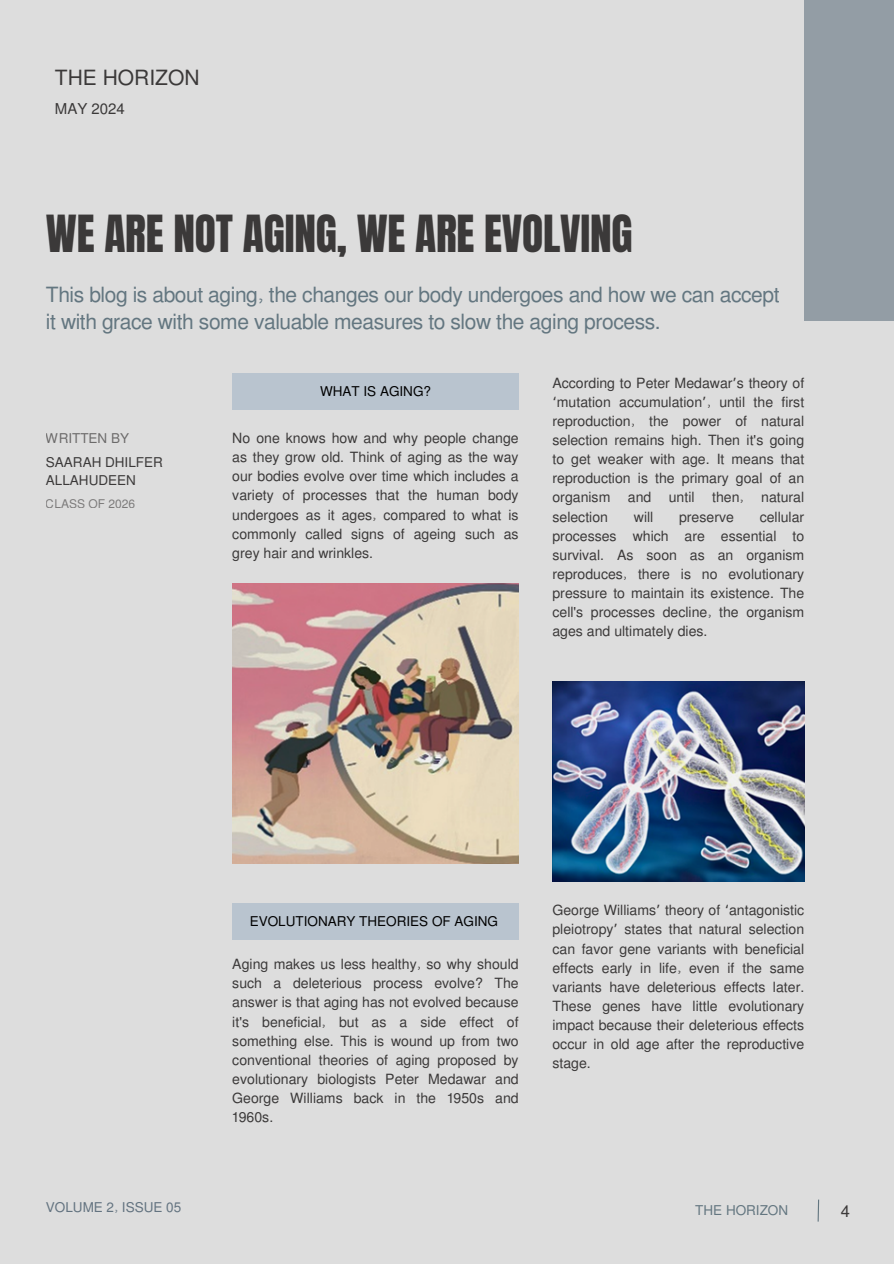
<style>
.page{position:relative;width:894px;height:1264px;background:#fff}
.page>*{position:absolute;margin:0;border:0;box-sizing:border-box;transform-origin:0 0}
.t1{font:43.5px "Anton";letter-spacing:-.005em;color:#3b3939}
.t2{font:21px/27px "Mukti";letter-spacing:-.02em;color:#637680}
.t3{font:21px "Mukti";color:#3b3939}
.t4{font:16.5px "Mukti";color:#3b3939}
.t5{font:15px "Mukti";color:#3b3939}
.t6{font:14.1px/19.2px "Mukti";color:#3b3939;text-align:justify}
.t7{font:13.5px "Mukti";color:#000}
.t8{font:13.5px/18px "Mukti";color:#3b3939}
.t9{font:13.5px "Mukti";color:#637380}
.t10{font:13.5px "Mukti";color:#637680}
.t11{font:12px "Mukti";color:#3b3939}
.s1{font-family:"Noto Sans Gurmukhi"}
</style>
<div class="page">
<div style="left:0;top:0;width:893px;height:1263px;background:#ddd"></div>
<div style="left:804px;top:0;width:89px;height:320px;background:#939da5"></div>
<svg style="left:817px;top:1199px;width:2px;height:23px"></svg>
<div style="left:232px;top:373px;width:286px;height:36px;background:#b9c4cf"></div>
<img style="left:232px;top:583px;width:286px;height:280px">
<div style="left:232px;top:903px;width:286px;height:36px;background:#b9c4cf"></div>
<img style="left:552px;top:681px;width:252px;height:200px">
<h4 class="t3" style="left:55px;top:62px;width:146px">THE HORIZON</h4>
<p class="t5" style="left:55px;top:98px;width:71px">MAY 2024</p>
<h5 class="t1" style="left:46px;top:202px;width:588px">WE ARE NOT AGING, WE ARE EVOLVING</h5>
<h4 class="t2" style="left:46px;top:280px;width:735px">This blog is about aging, the changes our body undergoes and how we can accept it with grace with some valuable measures to slow the aging process.</h4>
<h6 class="t7" style="left:320px;top:381px;width:112px">WHAT IS AGING?</h6>
<p class="t8" style="left:46px;top:428px;width:85px">WRITTEN BY</p>
<h3 class="t6" style="left:232px;top:427px;width:288px">No one knows how and why people change as they grow old. Think of aging as the way our bodies evolve over time which includes a variety of processes that the human body undergoes as it ages, compared to what is commonly called signs of ageing such as grey hair and wrinkles.</h3>
<h6 class="t8" style="left:46px;top:452px;width:118px">SAARAH DHILFER<br>ALLAHUDEEN</h6>
<p class="t11" style="left:46px;top:495px;width:91px">CLASS OF 2026</p>
<h5 class="t6" style="left:552px;top:372px;width:253px">According to Peter Medawar<span class="s1">’</span>s theory of <span class="s1">‘</span>mutation accumulation<span class="s1">’</span>, until the first reproduction, the power of natural selection remains high. Then it's going to get weaker with age. It means that reproduction is the primary goal of an organism and until then, natural selection</h5>
<h5 class="t6" style="left:552px;top:506px;width:253px;text-indent:207px">cellular processes which are essential to survival. As soon as an organism reproduces, there is no evolutionary pressure to maintain its existence. The cell's processes decline, the organism ages and ultimately dies.</h5>
<h5 class="t6" style="left:633px;top:506px;width:21px">will</h5>
<h5 class="t6" style="left:679px;top:506px;width:56px">preserve</h5>
<h5 class="t9" style="left:46px;top:1197px;width:137px">VOLUME 2, ISSUE 05</h5>
<h5 class="t7" style="left:250px;top:911px;width:250px">EVOLUTIONARY THEORIES OF AGING</h5>
<p class="t6" style="left:232px;top:953px;width:288px">Aging makes us less healthy, so why should such a deleterious process evolve? The answer is that aging has not evolved because it's beneficial, but as a side effect of something else. This is wound up from two conventional theories of aging proposed by evolutionary biologists Peter Medawar and George Williams back in the 1950s and 1960s.</p>
<h4 class="t6" style="left:552px;top:900px;width:253px">George Williams<span class="s1">’</span> theory of <span class="s1">‘</span>antagonistic pleiotropy<span class="s1">’</span> states that natural selection can favor gene variants with beneficial effects early in life, even if the same variants have deleterious effects later.<br>These genes have little evolutionary impact because their deleterious effects occur in old age after the reproductive stage.</h4>
<h1 class="t10" style="left:695px;top:1200px;width:94px">THE HORIZON</h1>
<p class="t4" style="left:840px;top:1199px;width:11px">4</p>
</div>
